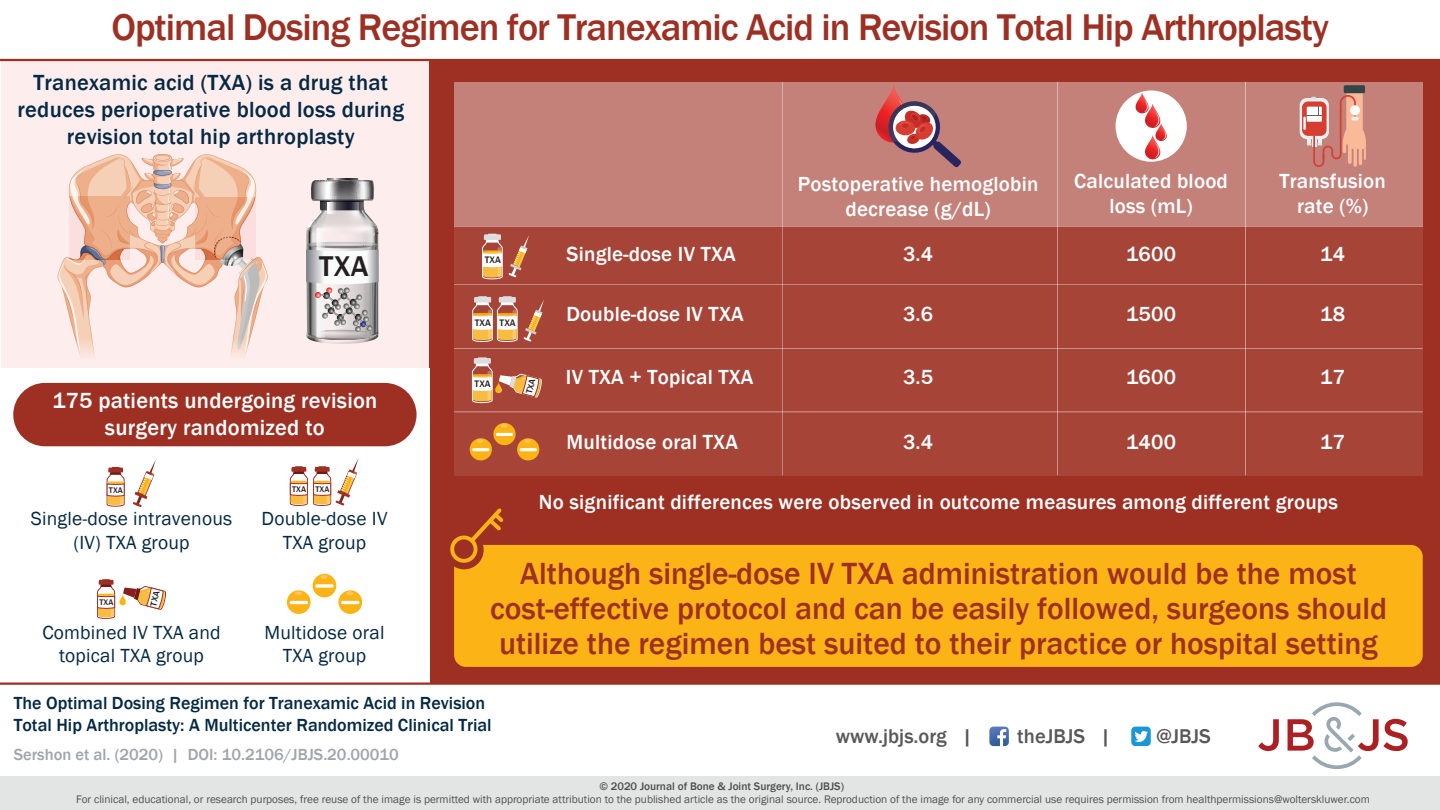
<style>
.page{position:relative;width:1440px;height:810px;background:#fff}
.page>*{position:absolute;margin:0;border:0;box-sizing:border-box;transform-origin:0 0}
.t1{font:500 38.25px "Franklin Gothic";letter-spacing:-.025em;color:#9e3023}
.t2{font:500 31.5px/35.2px "Franklin Gothic";color:#9e3023;text-align:center}
.t3{font:500 29.4px "Franklin Gothic";color:#231f20}
.t4{font:500 22.5px/27px "Franklin Gothic";letter-spacing:.01em;color:#042944;text-align:center}
.t5{font:500 22.5px/27px "Franklin Gothic";letter-spacing:.01em;color:#fff;text-align:center}
.t6{font:500 21px/25.2px "Franklin Gothic";letter-spacing:.01em;color:#fff;text-align:center}
.t7{font:500 20.48px "Franklin Gothic";color:#58585b}
.t8{font:19.5px/23.4px "Franklin Gothic";letter-spacing:.01em;color:#042944;text-align:center}
.t9{font:500 18px/21.6px "Franklin Gothic";color:#042944}
.t10{font:500 16.5px "Franklin Gothic";color:#9fa6ab}
.t11{font:11.25px "Franklin Gothic";color:#4f4f4e}
.t12{font:500 11.25px "Franklin Gothic";color:#4f4f4e}
.t13{font:500 9.68px "Franklin Gothic";letter-spacing:.01em;color:#231f20}
.t14{font:500 8.4px "Franklin Gothic";letter-spacing:.01em;color:#231f20}
.s1{color:#9fa6aa}
</style>
<div class="page">
<div style="left:1px;top:60px;width:428px;height:623px;background:#fdeded"></div>
<div style="left:429px;top:60px;width:1011px;height:624px;background:#9e3023"></div>
<div style="left:0;top:368px;width:429px;height:315px;background:#fff"></div>
<div style="left:0;top:776px;width:1440px;height:34px;background:#e3e4e4"></div>
<svg style="left:1258px;top:719px;width:21px;height:32px"></svg>
<svg style="left:1288px;top:702px;width:120px;height:67px"></svg>
<svg style="left:989px;top:727px;width:20px;height:19px"></svg>
<div style="left:1131px;top:727px;width:20px;height:19px;background:#1a98d6;border-radius:4px"></div>
<svg style="left:1134px;top:731px;width:14px;height:11px"></svg>
<hr style="left:0;top:682px;width:1440px;height:3px;background:#9e3023">
<hr style="left:0;top:59px;width:1440px;height:2px;background:#9e3023">
<div style="left:454px;top:545px;width:969px;height:122px;background:#fbb316;border-radius:12px"></div>
<div style="left:445px;top:530px;width:39px;height:39px;background:#9e3023;border-radius:50%"></div>
<svg style="left:450px;top:508px;width:53px;height:56px"></svg>
<div style="left:13px;top:383px;width:404px;height:63px;background:#9e3023;border-radius:32px"></div>
<svg style="left:57px;top:154px;width:211px;height:183px"></svg>
<svg style="left:74px;top:337px;width:177px;height:20px"></svg>
<div style="left:454px;top:82px;width:969px;height:144px;background:#c4817a"></div>
<div style="left:454px;top:226px;width:969px;height:249px;background:#a74438"></div>
<hr style="left:454px;top:285px;width:969px;height:1px;background:#fff">
<hr style="left:454px;top:348px;width:969px;height:1px;background:#fff">
<hr style="left:454px;top:412px;width:969px;height:1px;background:#fff">
<hr style="left:1057px;top:82px;width:1px;height:393px;background:#fff">
<hr style="left:1245px;top:82px;width:1px;height:393px;background:#fff">
<hr style="left:783px;top:82px;width:1px;height:393px;background:#fff">
<div style="left:517px;top:438px;width:22px;height:22px;background:#fbb316;border-radius:50%"></div>
<hr style="left:520px;top:448px;width:17px;height:3px;background:#fff">
<svg style="left:524px;top:439px;width:7px;height:4px"></svg>
<div style="left:493px;top:423px;width:23px;height:22px;background:#fbb316;border-radius:50%"></div>
<svg style="left:496px;top:424px;width:17px;height:12px"></svg>
<div style="left:470px;top:438px;width:22px;height:22px;background:#fbb316;border-radius:50%"></div>
<hr style="left:472px;top:448px;width:17px;height:3px;background:#fff">
<svg style="left:477px;top:439px;width:7px;height:4px"></svg>
<div style="left:1300px;top:98px;width:29px;height:41px;background:#e5f0f2;border-radius:7px"></div>
<svg style="left:1302px;top:102px;width:25px;height:34px"></svg>
<div style="left:1344px;top:85px;width:21px;height:8px;background:#354546;border-radius:2px"></div>
<svg style="left:1303px;top:89px;width:63px;height:78px"></svg>
<svg style="left:875px;top:85px;width:86px;height:82px"></svg>
<div style="left:1116px;top:90px;width:71px;height:72px;background:#fff;border-radius:50%"></div>
<svg style="left:1133px;top:93px;width:38px;height:68px"></svg>
<svg style="left:509px;top:235px;width:20px;height:42px"></svg>
<svg style="left:306px;top:178px;width:73px;height:166px"></svg>
<svg style="left:482px;top:234px;width:21px;height:45px"></svg>
<svg style="left:524px;top:300px;width:20px;height:42px"></svg>
<svg style="left:338px;top:590px;width:24px;height:24px"></svg>
<svg style="left:341px;top:601px;width:18px;height:3px"></svg>
<svg style="left:346px;top:591px;width:7px;height:4px"></svg>
<div style="left:313px;top:574px;width:23px;height:23px;background:#fbb316;border-radius:50%"></div>
<hr style="left:315px;top:585px;width:19px;height:3px;background:#fff">
<hr style="left:315px;top:584px;width:19px;height:3px;background:#fff">
<svg style="left:321px;top:575px;width:6px;height:4px"></svg>
<svg style="left:287px;top:590px;width:24px;height:24px"></svg>
<svg style="left:290px;top:601px;width:18px;height:3px"></svg>
<svg style="left:295px;top:591px;width:7px;height:4px"></svg>
<svg style="left:290px;top:458px;width:69px;height:48px"></svg>
<svg style="left:133px;top:460px;width:23px;height:47px"></svg>
<svg style="left:107px;top:467px;width:18px;height:40px"></svg>
<svg style="left:472px;top:296px;width:46px;height:46px"></svg>
<svg style="left:97px;top:579px;width:69px;height:40px"></svg>
<svg style="left:472px;top:358px;width:69px;height:45px"></svg>
<h1 class="t1" style="left:111px;top:3px;width:1219px">Optimal Dosing Regimen for Tranexamic Acid in Revision Total Hip Arthroplasty</h1>
<p class="t4" style="left:18px;top:69px;width:388px">Tranexamic acid (TXA) is a drug that reduces perioperative blood loss during revision total hip arthroplasty</p>
<h3 class="t3" style="left:319px;top:248px;width:51px">TXA</h3>
<p class="t13" style="left:485px;top:254px;width:18px">TXA</p>
<p class="t5" style="left:52px;top:387px;width:327px">175 patients undergoing revision surgery randomized to</p>
<p class="t14" style="left:109px;top:485px;width:16px">TXA</p>
<p class="t8" style="left:31px;top:507px;width:203px">Single-dose intravenous (IV) TXA group</p>
<p class="t14" style="left:292px;top:484px;width:39px">TXA TXA</p>
<p class="t8" style="left:262px;top:507px;width:127px">Double-dose IV<br>TXA group</p>
<p class="t13" style="left:475px;top:317px;width:18px">TXA</p>
<p class="t13" style="left:500px;top:317px;width:18px">TXA</p>
<p class="t13" style="left:475px;top:378px;width:18px">TXA</p>
<p class="t6" style="left:798px;top:171px;width:242px">Postoperative hemoglobin decrease (g/dL)</p>
<p class="t6" style="left:1074px;top:168px;width:155px">Calculated blood loss (mL)</p>
<p class="t6" style="left:1279px;top:168px;width:108px">Transfusion rate (%)</p>
<p class="t6" style="left:567px;top:242px;width:171px">Single-dose IV TXA</p>
<p class="t6" style="left:903px;top:242px;width:32px">3.4</p>
<p class="t6" style="left:1126px;top:242px;width:51px">1600</p>
<p class="t6" style="left:1320px;top:242px;width:26px">14</p>
<p class="t6" style="left:566px;top:302px;width:179px">Double-dose IV TXA</p>
<p class="t6" style="left:903px;top:302px;width:32px">3.6</p>
<p class="t6" style="left:1126px;top:302px;width:51px">1500</p>
<p class="t6" style="left:1320px;top:302px;width:26px">18</p>
<p class="t6" style="left:566px;top:364px;width:189px">IV TXA + Topical TXA</p>
<p class="t6" style="left:903px;top:364px;width:32px">3.5</p>
<p class="t6" style="left:1126px;top:364px;width:51px">1600</p>
<p class="t6" style="left:1320px;top:364px;width:26px">17</p>
<p class="t6" style="left:567px;top:430px;width:173px">Multidose oral TXA</p>
<p class="t6" style="left:903px;top:430px;width:32px">3.4</p>
<p class="t6" style="left:1126px;top:430px;width:51px">1400</p>
<p class="t6" style="left:1320px;top:430px;width:26px">17</p>
<p class="t6" style="left:539px;top:490px;width:801px">No significant differences were observed in outcome measures among different groups</p>
<p class="t14" style="left:99px;top:597px;width:16px">TXA</p>
<p class="t8" style="left:42px;top:621px;width:180px">Combined IV TXA and topical TXA group</p>
<p class="t8" style="left:265px;top:621px;width:121px">Multidose oral<br>TXA group</p>
<h2 class="t2" style="left:490px;top:556px;width:898px">Although single-dose IV TXA administration would be the most cost-effective protocol and can be easily followed, surgeons should utilize the regimen best suited to their practice or hospital setting</h2>
<p class="t9" style="left:14px;top:693px;width:479px">The Optimal Dosing Regimen for Tranexamic Acid in Revision<br>Total Hip Arthroplasty: A Multicenter Randomized Clinical Trial</p>
<p class="t10" style="left:14px;top:745px;width:387px">Sershon et al. (2020) <span class="s1">| DOI:</span> 10.2106/JBJS.20.00010</p>
<p class="t7" style="left:836px;top:723px;width:138px">www.jbjs.org |</p>
<p class="t7" style="left:1017px;top:723px;width:95px">theJBJS |</p>
<p class="t7" style="left:1157px;top:723px;width:56px">@JBJS</p>
<p class="t12" style="left:599px;top:779px;width:246px">© 2020 Journal of Bone &amp; Joint Surgery, Inc. (JBJS)</p>
<p class="t11" style="left:76px;top:793px;width:1295px">For clinical, educational, or research purposes, free reuse of the image is permitted with appropriate attribution to the published article as the original source. Reproduction of the image for any commercial use requires permission from healthpermissions@wolterskluwer.com</p>
</div>
